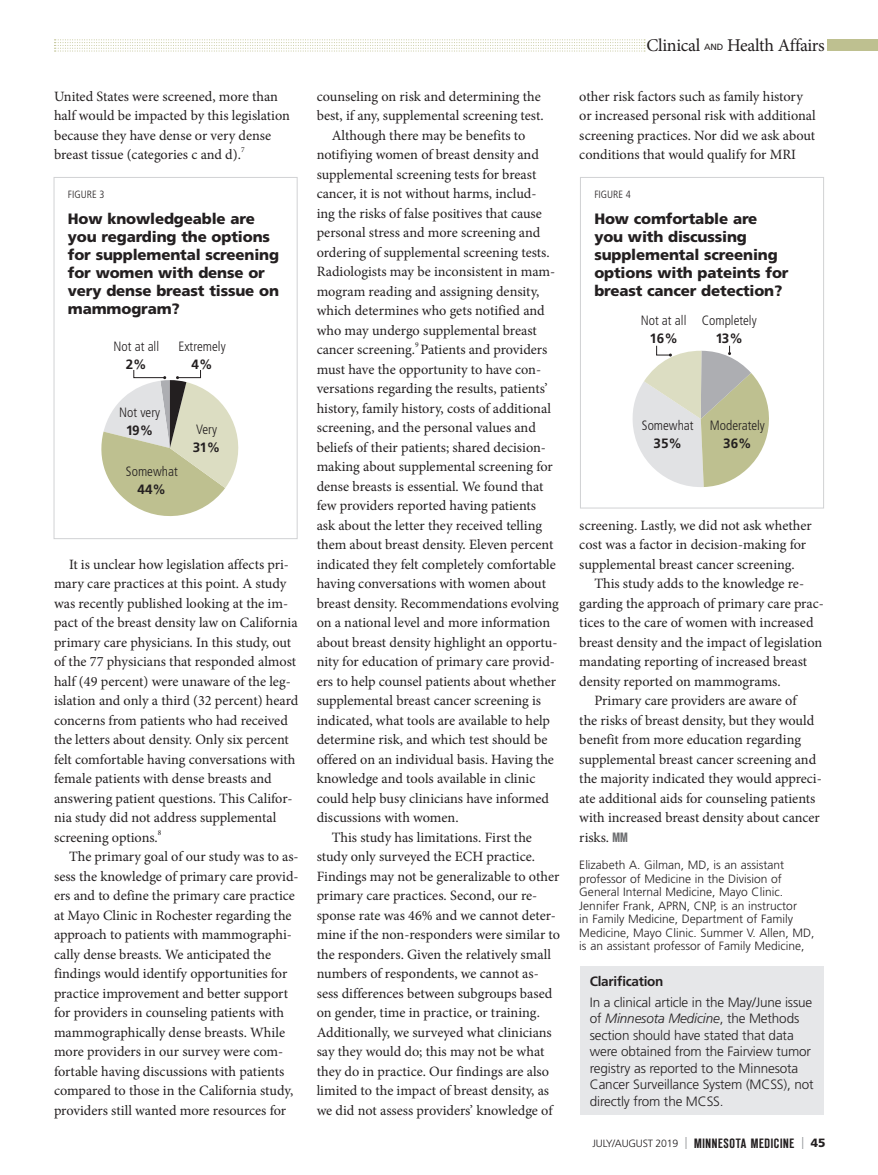
<style>
.page{position:relative;width:878px;height:1175px;background:#fff}
.page>*{position:absolute;margin:0;border:0;box-sizing:border-box;transform-origin:0 0}
.t1{font:18px "Minion Pro";letter-spacing:-.02em;color:#231f20}
.TABLE_Headline{font:900 15px/18px "Frutiger LT Std";letter-spacing:-.01em;color:#231f20}
.Body_R{font:14.25px/19.5px "Minion Pro";color:#231f20}
.bod1_-_no_indent_R{font:14.25px/19.5px "Minion Pro";color:#231f20}
.SidebarText_R{font:300 13.5px/16.5px "Frutiger LT Std";letter-spacing:-.01em;color:#231f20}
.TABLE_Body_R{font:300 condensed 13.5px "Frutiger LT Std";color:#231f20}
.t2{font:13.5px "Reforma Grotesk Demi";letter-spacing:.05em;color:#231f20}
.TABLE_Body_R-2{font:700 13.5px "Frutiger LT Std";color:#231f20}
.SidebarSubhead_R{font:700 13.5px "Frutiger LT Std";letter-spacing:-.02em;color:#231f20}
.Bio_Source_R{font:300 12px/13.5px "Frutiger LT Std";color:#231f20}
.TABLE_Table{font:300 condensed 10.5px "Frutiger LT Std";color:#231f20}
.Body_R-2{font:7.5px "Minion Pro";color:#231f20}
.bod1_-_no_indent_R-2{font:7.5px "Minion Pro";color:#231f20}
.s1{font-family:"Frutiger LT Std";font-size:9px}
.s2{font-family:"Reforma Grotesk Demi";font-size:13.5px;color:#6c6d70}
.s3{font-style:italic}
.s4{font-family:"Frutiger LT Std";font-weight:300;font-size:10.5px}
.s5{font-family:"Frutiger LT Std";font-weight:300;font-size:12px;color:#939598}
.s6{font-family:"Frutiger LT Std";font-weight:900;font-size:12px}
</style>
<div class="page">
<svg style="left:54px;top:39px;width:591px;height:13px"></svg>
<div style="left:827px;top:39px;width:51px;height:12px;background:#bec090"></div>
<div style="left:54px;top:177px;width:243px;height:362px;border:1px solid #d1d2d4"></div>
<svg style="left:101px;top:370px;width:138px;height:146px"></svg>
<div style="left:580px;top:177px;width:244px;height:331px;border:1px solid #d1d2d4"></div>
<svg style="left:632px;top:345px;width:137px;height:142px"></svg>
<div style="left:580px;top:966px;width:244px;height:148px;background:#e6e7e9"></div>
<p class="bod1_-_no_indent_R" style="left:54px;top:86px;width:237px">United States were screened, more than half would be impacted by this legislation because they have dense or very dense breast tissue (categories c and d).</p>
<p class="bod1_-_no_indent_R-2" style="left:241px;top:145px;width:5px">7</p>
<p class="TABLE_Table" style="left:68px;top:188px;width:38px">FIGURE 3</p>
<p class="TABLE_Headline" style="left:68px;top:210px;width:213px">How knowledgeable are you regarding the options for supplemental screening for women with dense or very dense breast tissue on mammogram?</p>
<p class="TABLE_Body_R" style="left:178px;top:338px;width:49px">Extremely</p>
<p class="TABLE_Body_R-2" style="left:191px;top:356px;width:23px">4%</p>
<p class="TABLE_Body_R" style="left:113px;top:338px;width:47px">Not at all</p>
<p class="TABLE_Body_R-2" style="left:126px;top:356px;width:23px">2%</p>
<p class="TABLE_Body_R" style="left:119px;top:404px;width:43px">Not very</p>
<p class="TABLE_Body_R-2" style="left:126px;top:422px;width:29px">19%</p>
<p class="TABLE_Body_R" style="left:126px;top:463px;width:53px">Somewhat</p>
<p class="TABLE_Body_R-2" style="left:138px;top:481px;width:30px">44%</p>
<p class="TABLE_Body_R" style="left:196px;top:421px;width:23px">Very</p>
<p class="TABLE_Body_R-2" style="left:193px;top:439px;width:29px">31%</p>
<p class="Body_R" style="left:54px;top:554px;width:246px;text-indent:15px">It is unclear how legislation affects pri&shy;mary care practices at this point. A study was recently published looking at the im&shy;pact of the breast density law on California primary care physicians. In this study, out of the 77 physicians that responded almost half (49 percent) were unaware of the leg&shy;islation and only a third (32 percent) heard concerns from patients who had received the letters about density. Only six percent felt comfortable having conversations with female patients with dense breasts and answering patient questions. This Califor&shy;nia study did not address supplemental screening options.</p>
<p class="Body_R-2" style="left:158px;top:827px;width:5px">8</p>
<p class="Body_R" style="left:54px;top:847px;width:246px;text-indent:15px">The primary goal of our study was to as&shy;sess the knowledge of primary care provid&shy;ers and to define the primary care practice at Mayo Clinic in Rochester regarding the approach to patients with mammographi&shy;cally dense breasts. We anticipated the findings would identify opportunities for practice improvement and better support for providers in counseling patients with mammographically dense breasts. While more providers in our survey were com&shy;fortable having discussions with patients compared to those in the California study, providers still wanted more resources for</p>
<p class="Body_R" style="left:316px;top:86px;width:228px">counseling on risk and determining the best, if any, supplemental screening test.</p>
<p class="Body_R" style="left:316px;top:125px;width:240px;text-indent:15px">Although there may be benefits to notifiying women of breast density and supplemental screening tests for breast cancer, it is not without harms, includ&shy;ing the risks of false positives that cause personal stress and more screening and ordering of supplemental screening tests.<br>Radiologists may be inconsistent in mam&shy;mogram reading and assigning density, which determines who gets notified and who may undergo supplemental breast cancer screening. Patients and providers</p>
<p class="Body_R-2" style="left:415px;top:340px;width:5px">9</p>
<p class="Body_R" style="left:316px;top:359px;width:244px">must have the opportunity to have con&shy;versations regarding the results, patients’ history, family history, costs of additional screening, and the personal values and beliefs of their patients; shared decision&shy;making about supplemental screening for dense breasts is essential. We found that few providers reported having patients<br>ask about the letter they received telling them about breast density. Eleven percent indicated they felt completely comfortable having conversations with women about breast density. Recommendations evolving on a national level and more information about breast density highlight an opportu&shy;nity for education of primary care provid&shy;ers to help counsel patients about whether supplemental breast cancer screening is indicated, what tools are available to help determine risk, and which test should be offered on an individual basis. Having the knowledge and tools available in clinic could help busy clinicians have informed discussions with women.</p>
<p class="Body_R" style="left:316px;top:827px;width:245px;text-indent:15px">This study has limitations. First the study only surveyed the ECH practice.<br>Findings may not be generalizable to other primary care practices. Second, our re&shy;sponse rate was 46% and we cannot deter&shy;mine if the non-responders were similar to the responders. Given the relatively small numbers of respondents, we cannot as&shy;sess differences between subgroups based on gender, time in practice, or training.<br>Additionally, we surveyed what clinicians say they would do; this may not be what they do in practice. Our findings are also limited to the impact of breast density, as we did not assess providers’ knowledge of</p>
<p class="t1" style="left:646px;top:34px;width:180px">Clinical <span class="s1">AND</span> Health Affairs</p>
<p class="Body_R" style="left:579px;top:86px;width:238px">other risk factors such as family history or increased personal risk with additional screening practices. Nor did we ask about conditions that would qualify for MRI</p>
<p class="TABLE_Table" style="left:594px;top:188px;width:38px">FIGURE 4</p>
<p class="TABLE_Headline" style="left:594px;top:210px;width:196px">How comfortable are you with discussing supplemental screening options with pateints for breast cancer detection?</p>
<p class="TABLE_Body_R" style="left:701px;top:313px;width:56px">Completely</p>
<p class="TABLE_Body_R-2" style="left:715px;top:331px;width:29px">13%</p>
<p class="TABLE_Body_R" style="left:640px;top:313px;width:47px">Not at all</p>
<p class="TABLE_Body_R-2" style="left:649px;top:331px;width:30px">16%</p>
<p class="TABLE_Body_R" style="left:642px;top:417px;width:53px">Somewhat</p>
<p class="TABLE_Body_R-2" style="left:653px;top:435px;width:30px">35%</p>
<p class="TABLE_Body_R" style="left:710px;top:417px;width:57px">Moderately</p>
<p class="TABLE_Body_R-2" style="left:723px;top:435px;width:30px">36%</p>
<p class="Body_R" style="left:579px;top:515px;width:234px">screening. Lastly, we did not ask whether cost was a factor in decision-making for supplemental breast cancer screening.</p>
<p class="Body_R" style="left:579px;top:574px;width:246px;text-indent:15px">This study adds to the knowledge re&shy;garding the approach of primary care prac&shy;tices to the care of women with increased breast density and the impact of legislation mandating reporting of increased breast density reported on mammograms.</p>
<p class="Body_R" style="left:579px;top:691px;width:244px;text-indent:15px">Primary care providers are aware of<br>the risks of breast density, but they would benefit from more education regarding supplemental breast cancer screening and the majority indicated they would appreci&shy;ate additional aids for counseling patients with increased breast density about cancer risks. <span class="s2">MM</span></p>
<p class="Bio_Source_R" style="left:579px;top:858px;width:237px">Elizabeth A. Gilman, MD, is an assistant professor of Medicine in the Division of General Internal Medicine, Mayo Clinic.<br>Jennifer Frank, APRN, CNP, is an instructor<br>in Family Medicine, Department of Family Medicine, Mayo Clinic. Summer V. Allen, MD, is an assistant professor of Family Medicine,</p>
<p class="SidebarSubhead_R" style="left:590px;top:973px;width:75px">Clarification</p>
<p class="SidebarText_R" style="left:590px;top:994px;width:225px">In a clinical article in the May/June issue of <span class="s3">Minnesota Medicine</span>, the Methods section should have stated that data were obtained from the Fairview tumor registry as reported to the Minnesota Cancer Surveillance System (MCSS), not directly from the MCSS.</p>
<p class="t2" style="left:592px;top:1135px;width:234px"><span class="s4">JULY/AUGUST 2019</span> <span class="s5">|</span> MINNESOTA MEDICINE <span class="s5">|</span> <span class="s6">45</span></p>
</div>
